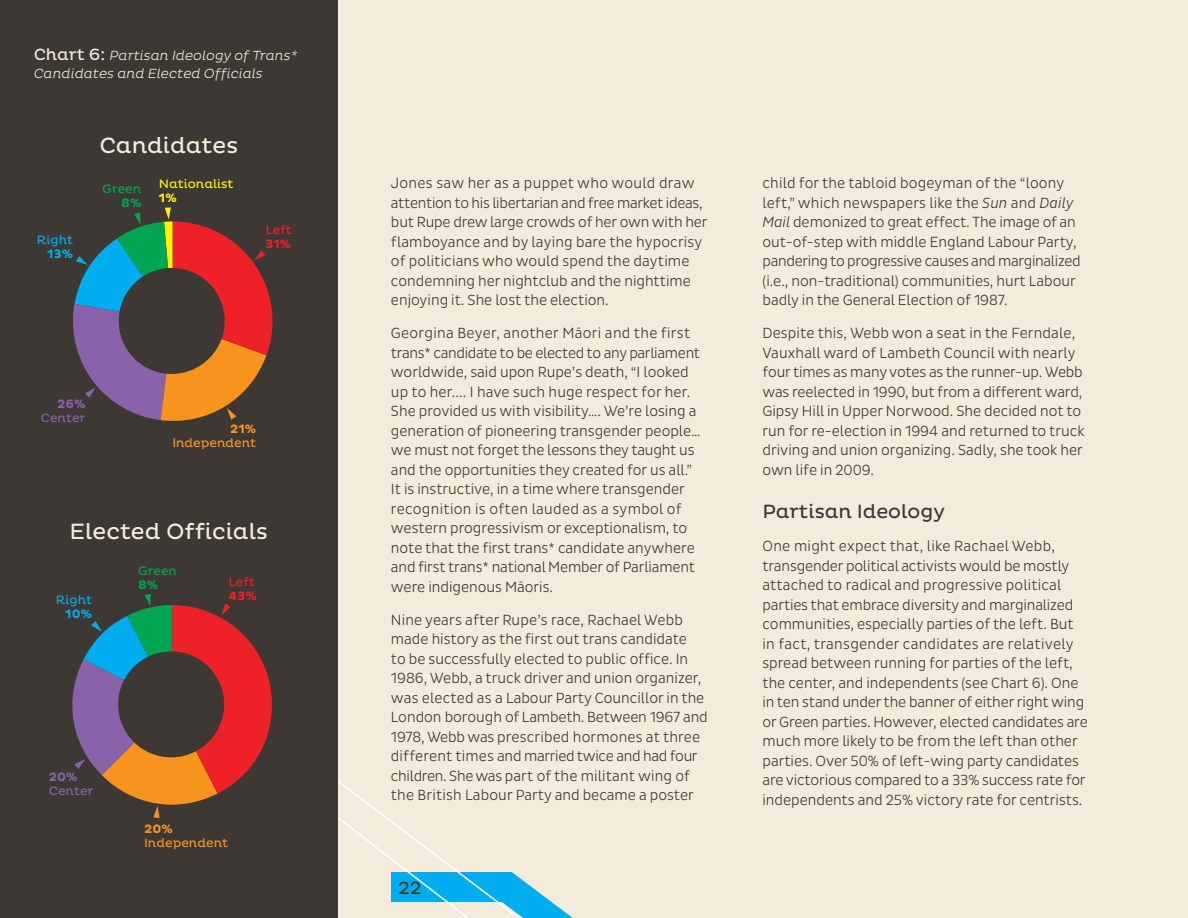
<style>
.page{position:relative;width:1188px;height:918px;background:#f3ecdc}
.page>*{position:absolute;margin:0;border:0;box-sizing:border-box;transform-origin:0 0}
.t1{font:22.5px "Pluto";color:#f3ecdc}
.t2{font:19.5px "Pluto";color:#3e3834}
.t3{font:18px "Pluto";color:#3e3834}
.t4{font:300 15px/19.5px "Pluto Sans Cond";color:#3e3834}
.t5{font:italic 300 13.5px/18px "Pluto";color:#f3ecdc}
.t6{font:12.3px "Pluto";color:#f7941e}
.t7{font:12.3px "Pluto";color:#8963aa}
.t8{font:12.3px "Pluto";color:#fff200}
.t9{font:12.3px "Pluto";color:#00a651}
.t10{font:12.3px "Pluto";color:#00aeef}
.t11{font:12.3px "Pluto";color:#ed2127}
.t12{font:700 12.3px "Pluto";color:#ed2127}
.t13{font:700 12.3px "Pluto";color:#f7941e}
.t14{font:700 12.3px "Pluto";color:#00aeef}
.t15{font:700 12.3px "Pluto";color:#8963aa}
.t16{font:700 12.3px "Pluto";color:#00a651}
.t17{font:700 12.3px "Pluto";color:#fff200}
.s1{font-weight:400;font-style:normal;font-size:16.5px}
.s2{font-style:italic}
</style>
<div class="page">
<svg style="left:338px;top:780px;width:235px;height:138px"></svg>
<div style="left:0;top:0;width:338px;height:918px;background:#3e3834"></div>
<svg style="left:73px;top:207px;width:199px;height:214px"></svg>
<svg style="left:72px;top:594px;width:200px;height:224px"></svg>
<p class="t5" style="left:34px;top:46px;width:265px"><span class="s1">Chart 6:</span> Partisan Ideology of Trans*<br>Candidates and Elected Officials</p>
<h1 class="t1" style="left:99px;top:133px;width:140px">Candidates</h1>
<p class="t10" style="left:37px;top:232px;width:38px">Right</p>
<p class="t14" style="left:47px;top:246px;width:27px">13%</p>
<p class="t9" style="left:102px;top:182px;width:41px">Green</p>
<p class="t16" style="left:121px;top:196px;width:22px">8%</p>
<p class="t8" style="left:159px;top:176px;width:76px">Nationalist</p>
<p class="t17" style="left:159px;top:190px;width:19px">1%</p>
<p class="t11" style="left:265px;top:223px;width:28px">Left</p>
<p class="t12" style="left:265px;top:237px;width:27px">31%</p>
<p class="t15" style="left:57px;top:397px;width:30px">26%</p>
<p class="t7" style="left:41px;top:411px;width:46px">Center</p>
<p class="t13" style="left:230px;top:422px;width:28px">21%</p>
<p class="t6" style="left:172px;top:436px;width:85px">Independent</p>
<h1 class="t1" style="left:70px;top:518px;width:200px">Elected Officials</h1>
<p class="t10" style="left:56px;top:592px;width:38px">Right</p>
<p class="t14" style="left:65px;top:606px;width:28px">10%</p>
<p class="t9" style="left:138px;top:564px;width:41px">Green</p>
<p class="t16" style="left:138px;top:578px;width:22px">8%</p>
<p class="t11" style="left:229px;top:575px;width:28px">Left</p>
<p class="t12" style="left:229px;top:589px;width:30px">43%</p>
<p class="t15" style="left:49px;top:770px;width:30px">20%</p>
<p class="t7" style="left:49px;top:784px;width:46px">Center</p>
<p class="t13" style="left:144px;top:822px;width:30px">20%</p>
<p class="t6" style="left:144px;top:836px;width:85px">Independent</p>
<p class="t4" style="left:391px;top:174px;width:318px">Jones saw her as a puppet who would draw attention to his libertarian and free market ideas, but Rupe drew large crowds of her own with her flamboyance and by laying bare the hypocrisy of politicians who would spend the daytime condemning her nightclub and the nighttime enjoying it. She lost the election.</p>
<p class="t4" style="left:391px;top:324px;width:311px">Georgina Beyer, another Māori and the first trans* candidate to be elected to any parliament worldwide, said upon Rupe’s death, “I looked up to her.... I have such huge respect for her.<br>She provided us with visibility…. We’re losing a generation of pioneering transgender people… we must not forget the lessons they taught us and the opportunities they created for us all.” It is instructive, in a time where transgender recognition is often lauded as a symbol of western progressivism or exceptionalism, to note that the first trans* candidate anywhere and first trans* national Member of Parliament were indigenous Māoris.</p>
<p class="t4" style="left:391px;top:610px;width:318px">Nine years after Rupe’s race, Rachael Webb made history as the first out trans candidate<br>to be successfully elected to public office. In 1986, Webb, a truck driver and union organizer, was elected as a Labour Party Councillor in the London borough of Lambeth. Between 1967 and 1978, Webb was prescribed hormones at three different times and married twice and had four children. She was part of the militant wing of the British Labour Party and became a poster</p>
<p class="t3" style="left:398px;top:878px;width:25px">22</p>
<p class="t4" style="left:762px;top:174px;width:320px">child for the tabloid bogeyman of the “loony left,” which newspapers like the <span class="s2">Sun</span> and <span class="s2">Daily Mail</span> demonized to great effect. The image of an out-of-step with middle England Labour Party, pandering to progressive causes and marginalized (i.e., non-traditional) communities, hurt Labour badly in the General Election of 1987.</p>
<p class="t4" style="left:762px;top:324px;width:324px">Despite this, Webb won a seat in the Ferndale, Vauxhall ward of Lambeth Council with nearly four times as many votes as the runner-up. Webb was reelected in 1990, but from a different ward, Gipsy Hill in Upper Norwood. She decided not to run for re-election in 1994 and returned to truck driving and union organizing. Sadly, she took her own life in 2009.</p>
<h2 class="t2" style="left:762px;top:501px;width:184px">Partisan Ideology</h2>
<p class="t4" style="left:762px;top:537px;width:327px">One might expect that, like Rachael Webb, transgender political activists would be mostly attached to radical and progressive political parties that embrace diversity and marginalized communities, especially parties of the left. But in fact, transgender candidates are relatively spread between running for parties of the left, the center, and independents (see Chart 6). One in ten stand under the banner of either right wing or Green parties. However, elected candidates are much more likely to be from the left than other parties. Over 50% of left-wing party candidates are victorious compared to a 33% success rate for independents and 25% victory rate for centrists.</p>
</div>
